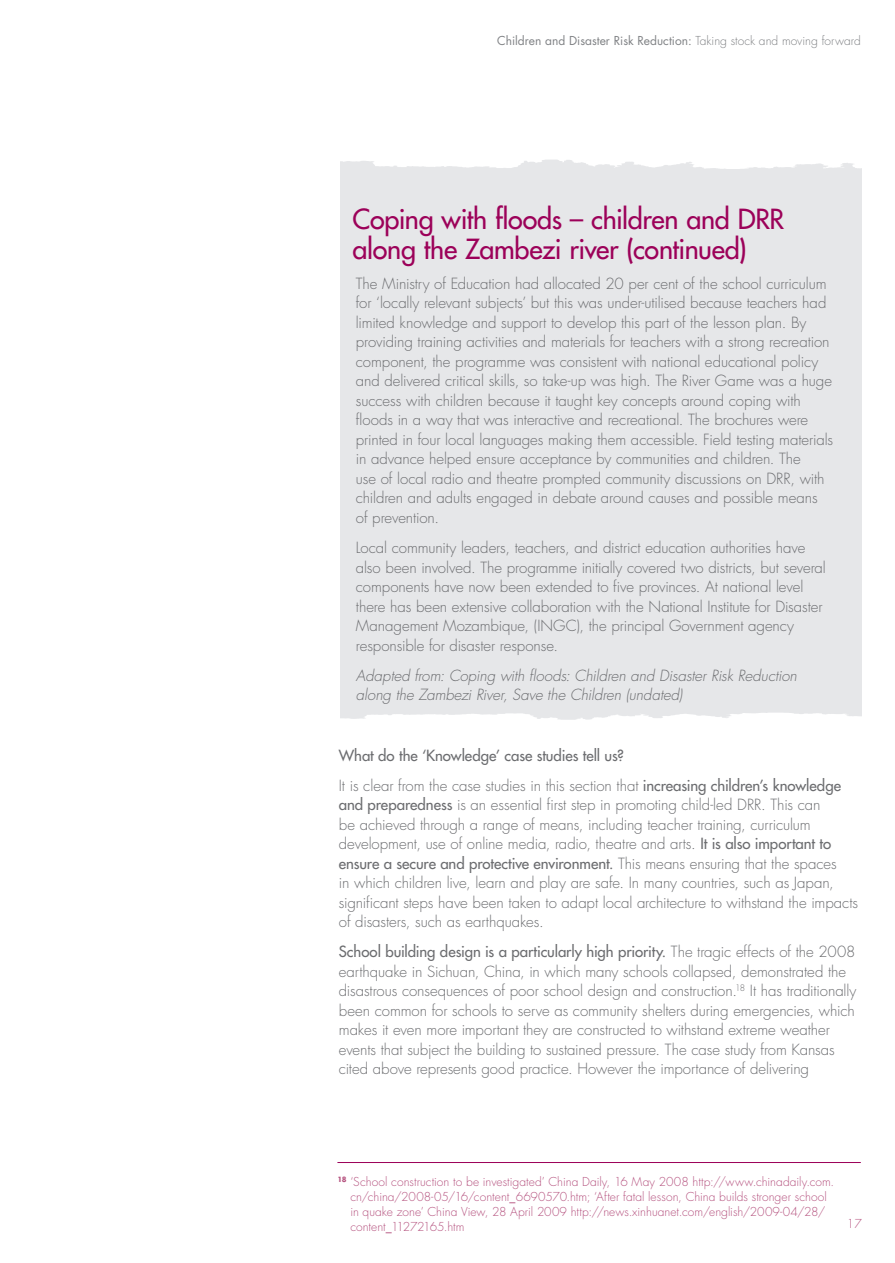
<style>
.page{position:relative;width:895px;height:1263px;background:#fff}
.page>*{position:absolute;margin:0;border:0;box-sizing:border-box;transform-origin:0 0}
.t1{font:27px/30px "Futura";letter-spacing:-.015em;color:#9c0159}
.t2{font:300 15px/19.5px "Futura";letter-spacing:-.005em;color:#6c6d70}
.t3{font:15px/30.2px "Futura";color:#6c6d70}
.t4{font:italic 300 15px/19.5px "Futura";letter-spacing:-.005em;color:#6c6d70}
.t5{font:300 12px/15px "Futura";color:#b65480}
.t6{font:12px "Futura";color:#808285}
.s1{font-weight:300}
.s2{font-weight:400}
</style>
<div class="page">
<div style="left:340px;top:154px;width:521px;height:579px;background:#e6e7e9"></div>
<svg style="left:340px;top:713px;width:522px;height:20px;background:#fcfcfc"></svg>
<svg style="left:340px;top:154px;width:522px;height:15px;fill:#fff"></svg>
<hr style="left:337px;top:1162px;width:523px;height:1px;background:#9c0159">
<p class="t6" style="left:497px;top:32px;width:365px">Children and Disaster Risk Reduction: <span class="s1">Taking stock and moving forward</span></p>
<h1 class="t1" style="left:352px;top:204px;width:433px">Coping with floods – children and DRR along the Zambezi river (continued)</h1>
<p class="t2" style="left:356px;top:274px;width:479px">The Ministry of Education had allocated 20 per cent of the school curriculum for ‘locally relevant subjects’ but this was under-utilised because teachers had limited knowledge and support to develop this part of the lesson plan. By providing training activities and materials for teachers with a strong recreation component, the programme was consistent with national educational policy and delivered critical skills, so take-up was high. The River Game was a huge success with children because it taught key concepts around coping with floods in a way that was interactive and recreational. The brochures were printed in four local languages making them accessible. Field testing materials in advance helped ensure acceptance by communities and children. The<br>use of local radio and theatre prompted community discussions on DRR, with children and adults engaged in debate around causes and possible means<br>of prevention.</p>
<p class="t2" style="left:356px;top:538px;width:471px">Local community leaders, teachers, and district education authorities have also been involved. The programme initially covered two districts, but several components have now been extended to five provinces. At national level there has been extensive collaboration with the National Institute for Disaster Management Mozambique, (INGC), the principal Government agency responsible for disaster response.</p>
<p class="t4" style="left:356px;top:666px;width:442px">Adapted from: Coping with floods: Children and Disaster Risk Reduction along the Zambezi River, Save the Children (undated)</p>
<p class="t3" style="left:339px;top:740px;width:503px">What do the ‘Knowledge’ case studies tell us?<br><span class="s1">It is clear from the case studies in this section that</span> increasing children’s knowledge</p>
<p class="t2" style="left:339px;top:795px;width:520px"><span class="s2">and preparedness</span> is an essential first step in promoting child-led DRR. This can<br>be achieved through a range of means, including teacher training, curriculum development, use of online media, radio, theatre and arts. <span class="s2">It is also important to ensure a secure and protective environment.</span> This means ensuring that the spaces<br>in which children live, learn and play are safe. In many countries, such as Japan, significant steps have been taken to adapt local architecture to withstand the impacts of disasters, such as earthquakes.</p>
<p class="t2" style="left:339px;top:942px;width:519px"><span class="s2">School building design is a particularly high priority.</span> The tragic effects of the 2008 earthquake in Sichuan, China, in which many schools collapsed, demonstrated the disastrous consequences of poor school design and construction.<sup>18</sup> It has traditionally been common for schools to serve as community shelters during emergencies, which makes it even more important they are constructed to withstand extreme weather events that subject the building to sustained pressure. The case study from Kansas cited above represents good practice. However the importance of delivering</p>
<p class="t5" style="left:350px;top:1174px;width:485px;text-indent:-13px"><sup>18</sup> ‘School construction to be investigated’ China Daily, 16 May 2008 http://www.chinadaily.com. cn/china/2008-05/16/content_6690570.htm; ‘After fatal lesson, China builds stronger school in quake zone’ China View, 28 April 2009 http://news.xinhuanet.com/english/2009-04/28/ content_11272165.htm</p>
<p class="t5" style="left:846px;top:1216px;width:16px">17</p>
</div>
